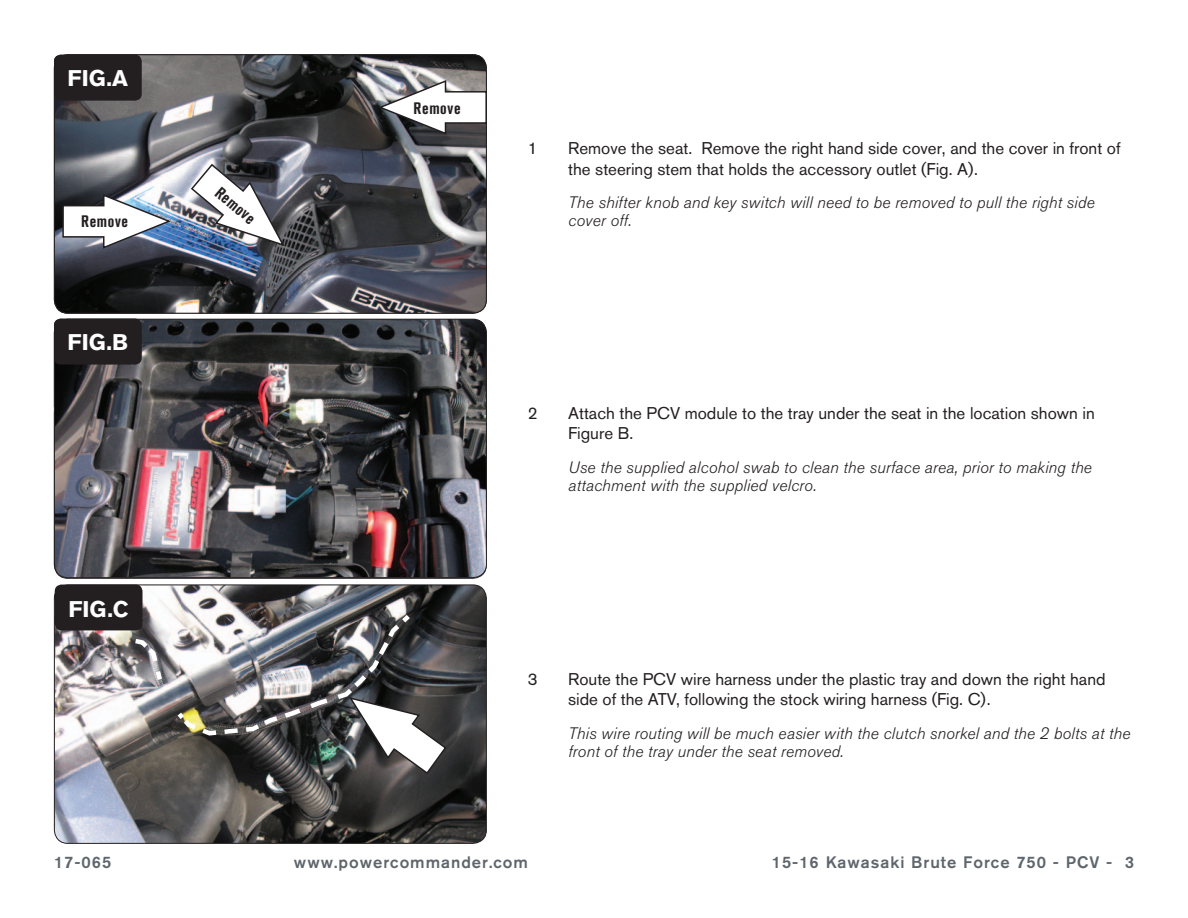
<style>
.page{position:relative;width:1188px;height:918px;background:#fff}
.page>*{position:absolute;margin:0;border:0;box-sizing:border-box;transform-origin:0 0}
.t1{font:700 22.5px "Akzidenz Grotesk BQ";color:#fff}
.Bodycopy{font:16.8px/20.2px "Akzidenz Grotesk BQ";color:#231f20}
.Bodycopy-2{font:italic 300 16.5px/18px "Akzidenz Grotesk BQ";letter-spacing:.01em;color:#231f20}
.t2{font:500 16.5px "Akzidenz Grotesk BQ";letter-spacing:.06em;color:#5e656c}
.Callouts{font:700 condensed 16.5px "Akzidenz Grotesk BQ";letter-spacing:.04em;color:#231f20}
</style>
<div class="page">
<img style="left:54px;top:585px;width:432px;height:258px">
<div style="left:54px;top:585px;width:433px;height:259px;border:1px solid #231f20;border-radius:14px"></div>
<img style="left:54px;top:55px;width:431px;height:258px">
<div style="left:54px;top:54px;width:433px;height:260px;border:1px solid #231f20;border-radius:14px"></div>
<div style="left:54px;top:55px;width:88px;height:46px;background:#231f20;border-radius:7px"></div>
<div style="left:55px;top:585px;width:87px;height:45px;background:#231f20;border-radius:7px"></div>
<svg style="left:53px;top:387px;width:1px;height:26px"></svg>
<img style="left:54px;top:319px;width:432px;height:259px">
<div style="left:54px;top:319px;width:433px;height:259px;border:1px solid #231f20;border-radius:14px"></div>
<div style="left:54px;top:319px;width:88px;height:46px;background:#231f20;border-radius:7px"></div>
<img style="left:62px;top:193px;width:111px;height:56px">
<img style="left:190px;top:163px;width:96px;height:84px">
<svg style="left:376px;top:79px;width:111px;height:57px"></svg>
<svg style="left:130px;top:636px;width:35px;height:49px;background:#8a888c"></svg>
<img style="left:173px;top:610px;width:274px;height:165px">
<p class="t1" style="left:68px;top:65px;width:62px">FIG.A</p>
<p class="t1" style="left:76px;top:65px;width:46px">FIG.</p>
<p class="Callouts" style="left:81px;top:212px;width:48px">Remove</p>
<p class="t1" style="left:68px;top:329px;width:62px">FIG.B</p>
<p class="t1" style="left:76px;top:329px;width:46px">FIG.</p>
<p class="Callouts" style="left:223px;top:183px;width:48px;rotate:40deg">Remove</p>
<p class="t1" style="left:68px;top:596px;width:62px">FIG.C</p>
<p class="Callouts" style="left:414px;top:99px;width:48px">Remove</p>
<p class="Bodycopy" style="left:528px;top:138px;width:11px">1</p>
<p class="Bodycopy" style="left:568px;top:138px;width:554px">Remove the seat. Remove the right hand side cover, and the cover in front of the steering stem that holds the accessory outlet (Fig. A).</p>
<p class="Bodycopy-2" style="left:568px;top:194px;width:528px">The shifter knob and key switch will need to be removed to pull the right side cover off.</p>
<p class="Bodycopy" style="left:528px;top:403px;width:11px">2</p>
<p class="Bodycopy" style="left:568px;top:403px;width:528px">Attach the PCV module to the tray under the seat in the location shown in<br>Figure B.</p>
<p class="Bodycopy-2" style="left:568px;top:458px;width:525px">Use the supplied alcohol swab to clean the surface area, prior to making the attachment with the supplied velcro.</p>
<p class="Bodycopy" style="left:528px;top:669px;width:11px">3</p>
<p class="Bodycopy" style="left:568px;top:669px;width:539px">Route the PCV wire harness under the plastic tray and down the right hand side of the ATV, following the stock wiring harness (Fig. C).</p>
<p class="Bodycopy-2" style="left:568px;top:724px;width:564px">This wire routing will be much easier with the clutch snorkel and the 2 bolts at the front of the tray under the seat removed.</p>
<p class="t2" style="left:54px;top:852px;width:59px">17-065</p>
<p class="t2" style="left:294px;top:852px;width:236px">www.powercommander.com</p>
<p class="t2" style="left:772px;top:852px;width:364px">15-16 Kawasaki Brute Force 750 - PCV - 3</p>
</div>
